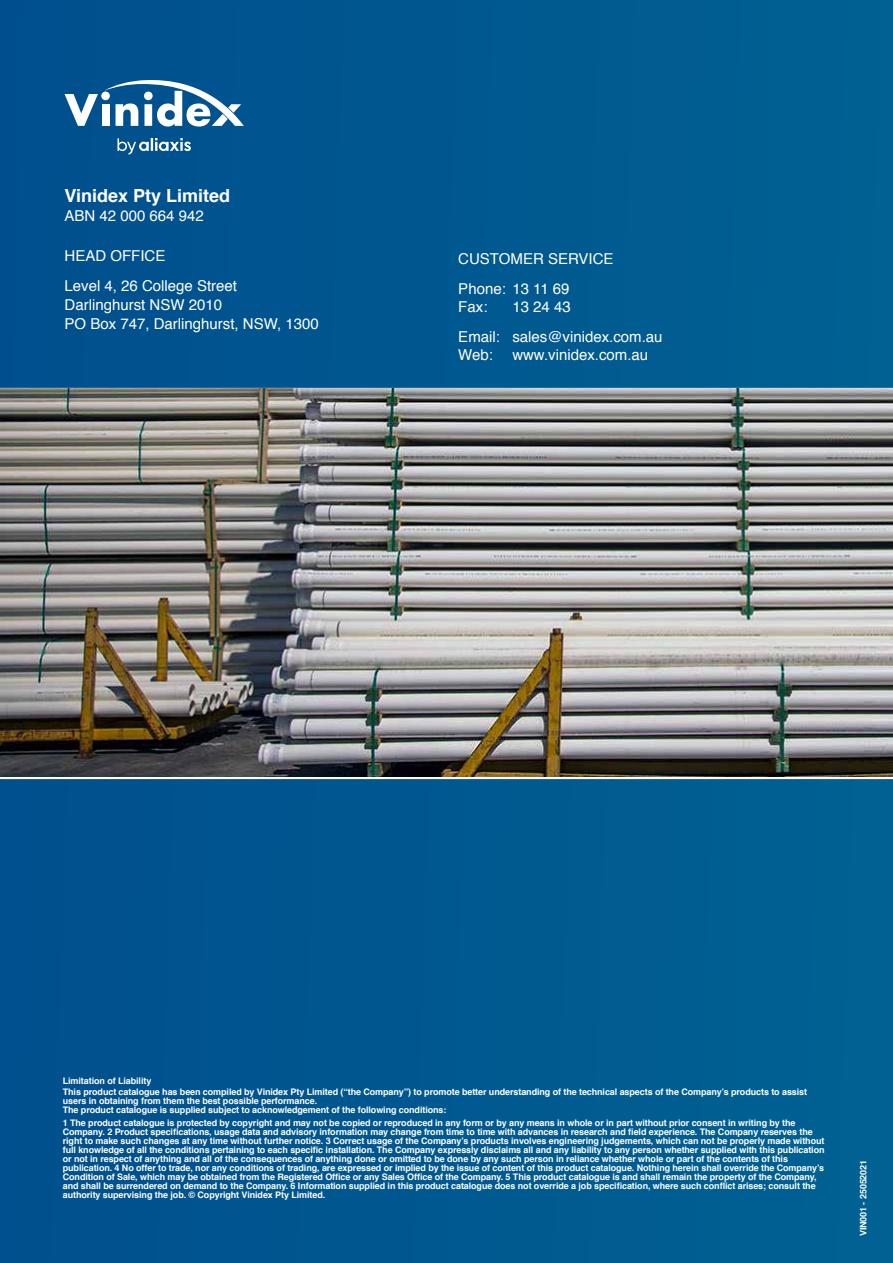
<style>
.page{position:relative;width:893px;height:1263px;background:#005890}
.page>*{position:absolute;margin:0;border:0;box-sizing:border-box;transform-origin:0 0}
.t1{font:700 18px "Helvetica";color:#fff}
.t2{font:15px/29.8px "Helvetica";color:#fff}
.t3{font:700 9px/9px "Helvetica";letter-spacing:-.01em;color:#fff}
</style>
<div class="page">
<svg style="left:117px;top:138px;width:74px;height:16px"></svg>
<svg style="left:65px;top:94px;width:33px;height:32px"></svg>
<div style="left:102px;top:104px;width:7px;height:22px;background:#fff"></div>
<svg style="left:104px;top:80px;width:140px;height:47px"></svg>
<div style="left:101px;top:92px;width:9px;height:8px;background:#fff;border-radius:50%"></div>
<hr style="left:0;top:777px;width:893px;height:2px;background:#fff">
<hr style="left:0;top:388px;width:893px;height:2px;background:#fff">
<img style="left:0;top:389px;width:893px;height:388px">
<h1 class="t1" style="left:65px;top:181px;width:167px">Vinidex Pty Limited</h1>
<h2 class="t2" style="left:65px;top:201px;width:141px">ABN 42 000 664 942</h2>
<h2 class="t2" style="left:65px;top:241px;width:174px;line-height:30.6px">HEAD OFFICE<br>Level 4, 26 College Street</h2>
<h2 class="t2" style="left:65px;top:296px;width:256px;line-height:18.8px">Darlinghurst NSW 2010<br>PO Box 747, Darlinghurst, NSW, 1300</h2>
<h2 class="t2" style="left:458px;top:244px;width:157px">CUSTOMER SERVICE<br>Phone: 13 11 69</h2>
<h2 class="t2" style="left:458px;top:292px;width:31px">Fax:</h2>
<h2 class="t2" style="left:458px;top:292px;width:206px;text-indent:54px">13 24 43<br>Email: sales@vinidex.com.au</h2>
<h2 class="t2" style="left:458px;top:340px;width:36px">Web:</h2>
<h2 class="t2" style="left:512px;top:340px;width:137px">www.vinidex.com.au</h2>
<p class="t3" style="left:63px;top:1075px;width:746px;line-height:11.1px">Limitation of Liability<br>This product catalogue has been compiled by Vinidex Pty Limited (“the Company”) to promote better understanding of the technical aspects of the Company’s products to assist</p>
<p class="t3" style="left:63px;top:1096px;width:385px">users in obtaining from them the best possible performance.<br>The product catalogue is supplied subject to acknowledgement of the following conditions:</p>
<p class="t3" style="left:63px;top:1119px;width:763px">1 The product catalogue is protected by copyright and may not be copied or reproduced in any form or by any means in whole or in part without prior consent in writing by the Company. 2 Product specifications, usage data and advisory information may change from time to time with advances in research and field experience. The Company reserves the right to make such changes at any time without further notice. 3 Correct usage of the Company’s products involves engineering judgements, which can not be properly made without full knowledge of all the conditions pertaining to each specific installation. The Company expressly disclaims all and any liability to any person whether supplied with this publication or not in respect of anything and all of the consequences of anything done or omitted to be done by any such person in reliance whether whole or part of the contents of this publication. 4 No offer to trade, nor any conditions of trading, are expressed or implied by the issue of content of this product catalogue. Nothing herein shall override the Company’s Condition of Sale, which may be obtained from the Registered Office or any Sales Office of the Company. 5 This product catalogue is and shall remain the property of the Company, and shall be surrendered on demand to the Company. 6 Information supplied in this product catalogue does not override a job specification, where such conflict arises; consult the authority supervising the job. © Copyright Vinidex Pty Limited.</p>
<p class="t3" style="left:859px;top:1236px;width:78px;rotate:-90deg">VIN001 - 25052021</p>
</div>
